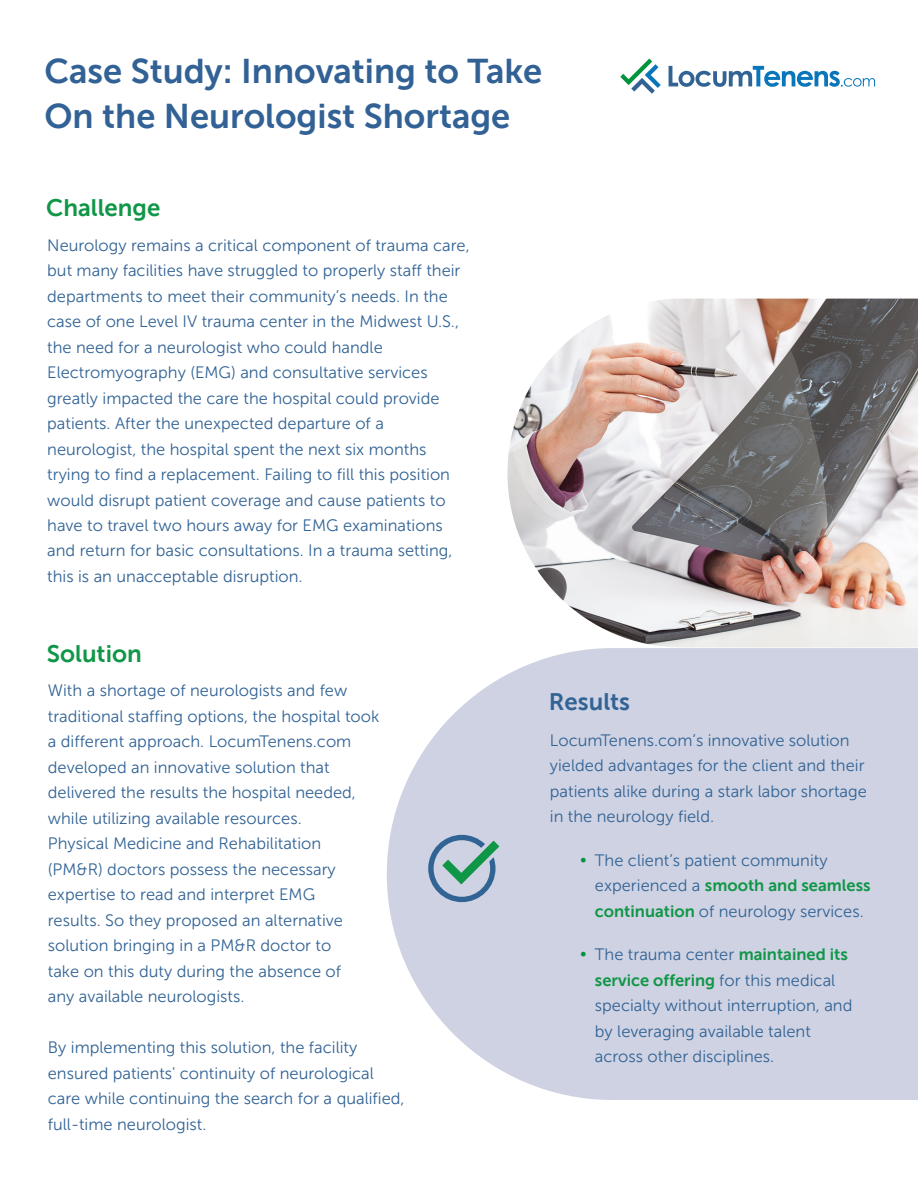
<style>
.page{position:relative;width:918px;height:1188px;background:#fff}
.page>*{position:absolute;margin:0;border:0;box-sizing:border-box;transform-origin:0 0}
.t1{font:34.5px/44.8px "Museo Sans 700";color:#326195}
.t2{font:24px "Museo Sans 700";color:#109647}
.t3{font:24px "Museo Sans 700";color:#326395}
.t4{font:16.5px/25.5px "Museo Sans 300";color:#326395}
.t5{font:16.5px "Museo Sans 700";color:#109647}
.s1{color:#00943d}
.s2{font-family:"Museo Sans 300";color:#326395}
.s3{font-family:"Museo Sans 700";color:#109647}
</style>
<div class="page">
<img style="left:507px;top:299px;width:411px;height:348px">
<svg style="left:669px;top:66px;width:206px;height:21px"></svg>
<svg style="left:620px;top:59px;width:41px;height:35px"></svg>
<svg style="left:387px;top:648px;width:531px;height:452px;background:#d2d6e4"></svg>
<svg style="left:428px;top:835px;width:71px;height:67px;background:#96b4bf"></svg>
<h1 class="t1" style="left:45px;top:49px;width:499px">Case Study: Innovating to Take<br>On the Neurologist Shortage</h1>
<h2 class="t2" style="left:46px;top:195px;width:116px">Challenge</h2>
<p class="t4" style="left:47px;top:232px;width:424px">Neurology remains a critical component of trauma care, but many facilities have struggled to properly staff their departments to meet their community’s needs. In the case of one Level IV trauma center in the Midwest U.S., the need for a neurologist who could handle Electromyography (EMG) and consultative services greatly impacted the care the hospital could provide patients. After the unexpected departure of a neurologist, the hospital spent the next six months trying to find a replacement. Failing to fill this position would disrupt patient coverage and cause patients to have to travel two hours away for EMG examinations and return for basic consultations. In a trauma setting, this is an unacceptable disruption.</p>
<h2 class="t2" style="left:47px;top:640px;width:96px">Solution</h2>
<p class="t4" style="left:48px;top:678px;width:333px">With a shortage of neurologists and few traditional staffing options, the hospital took a different approach. LocumTenens.com developed an innovative solution that delivered the results the hospital needed, while utilizing available resources.<br>Physical Medicine and Rehabilitation (PM&amp;R) doctors possess the necessary expertise to read and interpret EMG<br>results. So they proposed an alternative solution bringing in a PM&amp;R doctor to<br>take on this duty during the absence of<br>any available neurologists.</p>
<p class="t4" style="left:48px;top:1035px;width:358px">By implementing this solution, the facility ensured patients' continuity of neurological care while continuing the search for a qualified, full-time neurologist.</p>
<h2 class="t3" style="left:549px;top:688px;width:83px">Results</h2>
<p class="t4" style="left:550px;top:727px;width:318px">LocumTenens.com’s innovative solution yielded advantages for the client and their patients alike during a stark labor shortage in the neurology field.</p>
<p class="t4" style="left:580px;top:847px;width:249px"><span class="s1">•</span> The client’s patient community</p>
<p class="t5" style="left:595px;top:876px;width:277px"><span class="s2">experienced a</span> smooth and seamless</p>
<p class="t4" style="left:595px;top:898px;width:270px"><span class="s3">continuation</span> of neurology services.</p>
<p class="t4" style="left:580px;top:942px;width:270px"><span class="s1">•</span> The trauma center <span class="s3">maintained its</span></p>
<p class="t5" style="left:595px;top:971px;width:242px">service offering <span class="s2">for this medical</span></p>
<p class="t4" style="left:595px;top:993px;width:259px">specialty without interruption, and by leveraging available talent across other disciplines.</p>
</div>
